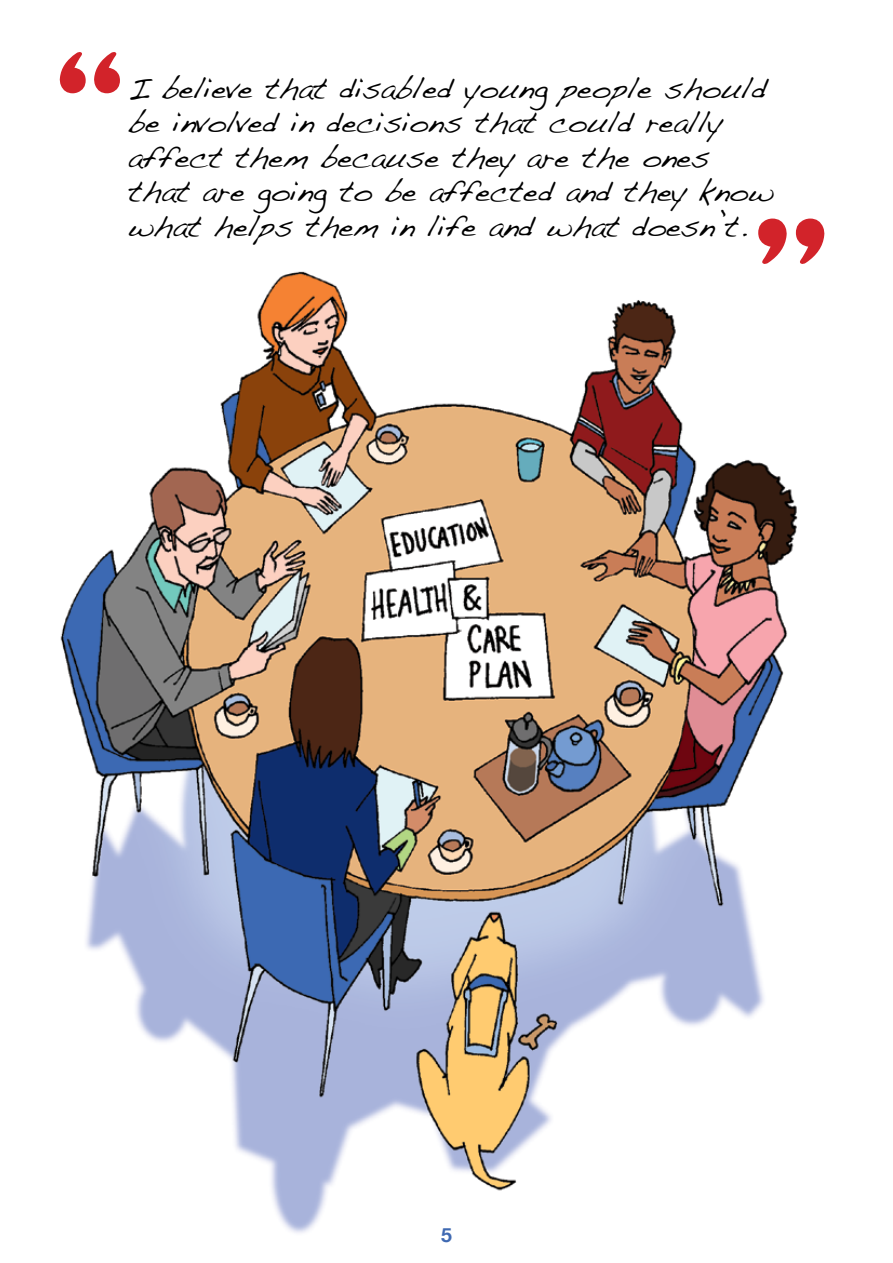
<style>
.page{position:relative;width:893px;height:1263px;background:#fff}
.page>*{position:absolute;margin:0;border:0;box-sizing:border-box;transform-origin:0 0}
.t1{font:700 176.85px "Harcourt";color:#d2232a}
.t2{font:700 160.95px "Harcourt";color:#d2232a}
.t3{font:30px/34.5px "Handwriting Dakota";color:#000}
.t4{font:700 19.5px "Helvetica Neue";color:#3f69b2}
</style>
<div class="page">
<img style="left:60px;top:271px;width:738px;height:962px">
<h2 class="t2" style="left:50px;top:13px;width:81px">“</h2>
<h2 class="t3" style="left:128px;top:70px;width:640px">I believe that disabled young people should</h2>
<h2 class="t3" style="left:128px;top:105px;width:647px">be involved in decisions that could really affect them because they are the ones that are going to be affected and they know</h2>
<p class="t3" style="left:128px;top:208px;width:620px">what helps them in life and what doesn’t.</p>
<p class="t1" style="left:835px;top:306px;width:88px;rotate:-180deg">“</p>
<p class="t4" style="left:441px;top:1222px;width:12px">5</p>
</div>
